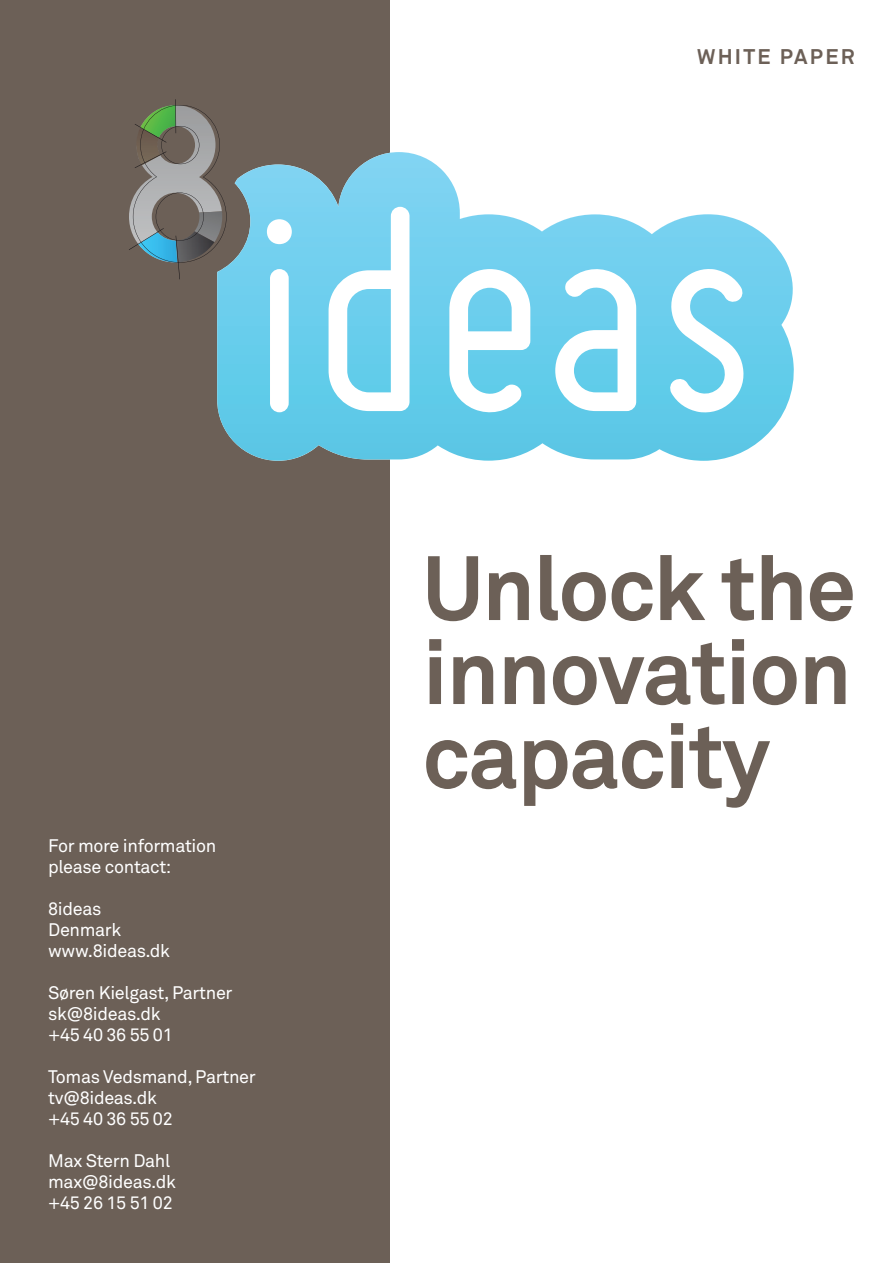
<style>
.page{position:relative;width:893px;height:1263px;background:#fff}
.page>*{position:absolute;margin:0;border:0;box-sizing:border-box;transform-origin:0 0}
.t1{font:700 90px/84px "Akkurat";letter-spacing:-.02em;color:#6c6057;text-align:justify}
.t2{font:700 21px "Akkurat";letter-spacing:.11em;color:#6c6057}
.t3{font:18px/21px "Akkurat";letter-spacing:-.02em;color:#fff}
</style>
<div class="page">
<div style="left:0;top:0;width:390px;height:1263px;background:#6c6057"></div>
<svg style="left:217px;top:152px;width:577px;height:309px"></svg>
<svg style="left:267px;top:219px;width:25px;height:193px"></svg>
<svg style="left:329px;top:207px;width:80px;height:204px"></svg>
<svg style="left:449px;top:269px;width:81px;height:146px"></svg>
<svg style="left:555px;top:266px;width:81px;height:145px"></svg>
<svg style="left:669px;top:268px;width:75px;height:146px"></svg>
<hr style="left:175px;top:99px;width:1px;height:34px;background:#171518">
<svg style="left:129px;top:105px;width:98px;height:174px"></svg>
<p class="t2" style="left:697px;top:43px;width:159px">WHITE PAPER</p>
<p class="t3" style="left:48px;top:836px;width:170px">For more information please contact:</p>
<p class="t3" style="left:48px;top:899px;width:123px">8ideas<br>Denmark www.8ideas.dk</p>
<p class="t3" style="left:48px;top:983px;width:186px">Søren Kielgast, Partner sk@8ideas.dk<br>+45 40 36 55 01</p>
<p class="t3" style="left:48px;top:1067px;width:209px">Tomas Vedsmand, Partner tv@8ideas.dk<br>+45 40 36 55 02</p>
<p class="t3" style="left:48px;top:1151px;width:129px">Max Stern Dahl max@8ideas.dk +45 26 15 51 02</p>
<h1 class="t1" style="left:422px;top:547px;width:435px">Unlock the innovation capacity</h1>
</div>
